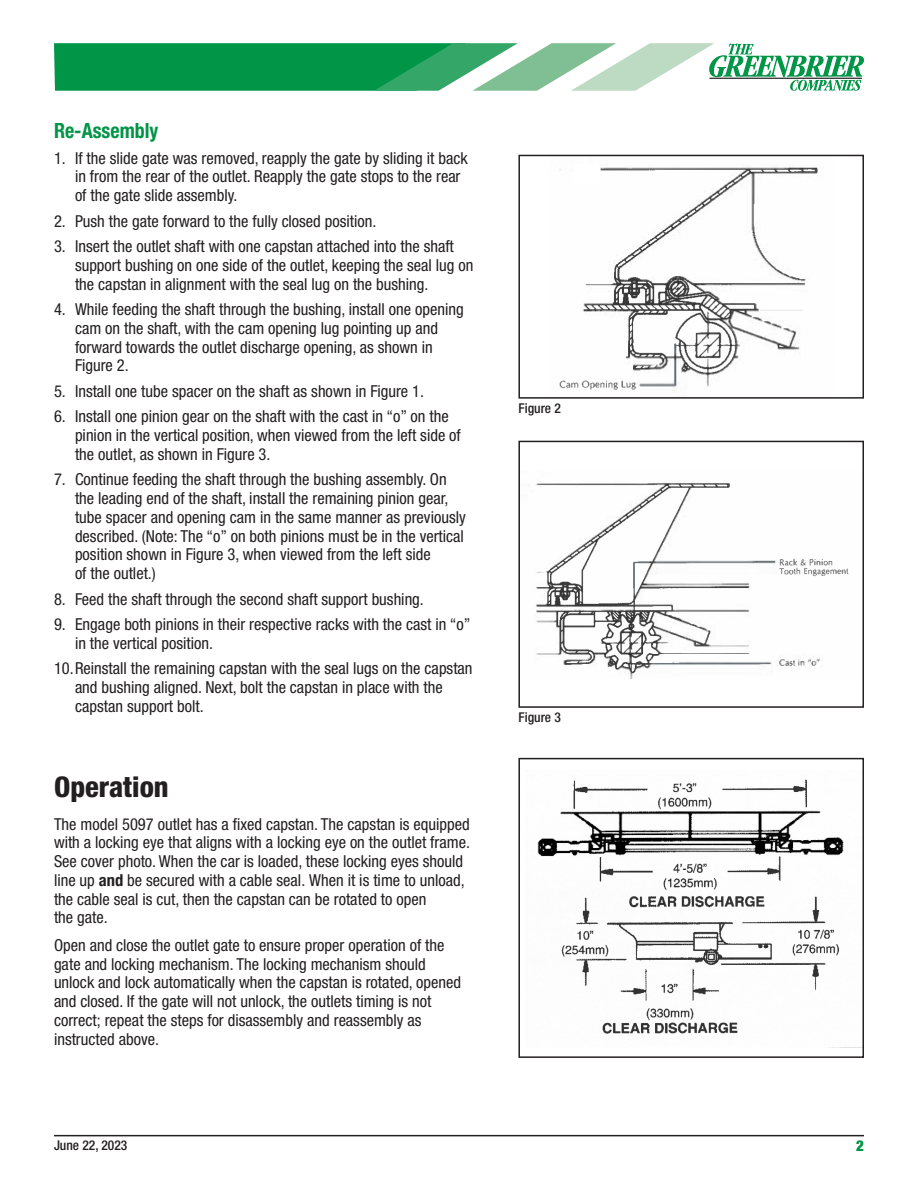
<style>
.page{position:relative;width:918px;height:1188px;background:#fff}
.page>*{position:absolute;margin:0;border:0;box-sizing:border-box;transform-origin:0 0}
.Subhead{font:800 condensed 28.5px "Helvetica Neue LT Std";color:#231f20}
._2nd_Sub{font:700 condensed 21px "Helvetica Neue LT Std";color:#009547;scale:.95 1}
.extra_space_numbered{font:condensed 16.5px/18.8px "Helvetica Neue LT Std";color:#231f20}
.body{font:condensed 16.5px/18.8px "Helvetica Neue LT Std";color:#231f20}
.t1{font:900 condensed 15px "Helvetica Neue LT Std";color:#009547}
.body-2{font:500 condensed 13.5px "Helvetica Neue LT Std";color:#231f20}
.s1{font-weight:700}
</style>
<div class="page">
<hr style="left:55px;top:1135px;width:808px;height:1px;background:#231f20">
<svg style="left:54px;top:43px;width:810px;height:48px"></svg>
<hr style="left:709px;top:78px;width:153px;height:1px;background:#231f20">
<img style="left:536px;top:483px;width:313px;height:195px">
<div style="left:518px;top:441px;width:346px;height:267px;border:2px solid #231f20"></div>
<img style="left:537px;top:779px;width:324px;height:269px">
<div style="left:518px;top:758px;width:346px;height:300px;border:2px solid #231f20"></div>
<img style="left:559px;top:164px;width:259px;height:227px">
<div style="left:518px;top:155px;width:346px;height:244px;border:2px solid #231f20"></div>
<p class="_2nd_Sub" style="left:54px;top:118px;width:111px">Re-Assembly</p>
<p class="extra_space_numbered" style="left:75px;top:148px;width:394px;text-indent:-21px">1. If the slide gate was removed, reapply the gate by sliding it back in from the rear of the outlet. Reapply the gate stops to the rear of the gate slide assembly.</p>
<p class="extra_space_numbered" style="left:54px;top:211px;width:324px">2. Push the gate forward to the fully closed position.</p>
<p class="extra_space_numbered" style="left:75px;top:237px;width:400px;text-indent:-21px">3. Insert the outlet shaft with one capstan attached into the shaft support bushing on one side of the outlet, keeping the seal lug on the capstan in alignment with the seal lug on the bushing.</p>
<p class="extra_space_numbered" style="left:75px;top:300px;width:390px;text-indent:-21px">4. While feeding the shaft through the bushing, install one opening cam on the shaft, with the cam opening lug pointing up and forward towards the outlet discharge opening, as shown in Figure 2.</p>
<p class="extra_space_numbered" style="left:54px;top:382px;width:372px">5. Install one tube spacer on the shaft as shown in Figure 1.</p>
<p class="extra_space_numbered" style="left:75px;top:407px;width:387px;text-indent:-21px">6. Install one pinion gear on the shaft with the cast in “o” on the pinion in the vertical position, when viewed from the left side of the outlet, as shown in Figure 3.</p>
<p class="extra_space_numbered" style="left:75px;top:470px;width:392px;text-indent:-21px">7. Continue feeding the shaft through the bushing assembly. On the leading end of the shaft, install the remaining pinion gear, tube spacer and opening cam in the same manner as previously described. (Note: The “o” on both pinions must be in the vertical position shown in Figure 3, when viewed from the left side<br>of the outlet.)</p>
<p class="extra_space_numbered" style="left:54px;top:589px;width:371px">8. Feed the shaft through the second shaft support bushing.</p>
<p class="extra_space_numbered" style="left:75px;top:615px;width:397px;text-indent:-21px">9. Engage both pinions in their respective racks with the cast in “o” in the vertical position.</p>
<p class="extra_space_numbered" style="left:75px;top:659px;width:399px;text-indent:-21px">10.Reinstall the remaining capstan with the seal lugs on the capstan and bushing aligned. Next, bolt the capstan in place with the capstan support bolt.</p>
<p class="Subhead" style="left:54px;top:770px;width:116px">Operation</p>
<p class="body" style="left:54px;top:814px;width:417px">The model 5097 outlet has a fixed capstan. The capstan is equipped with a locking eye that aligns with a locking eye on the outlet frame.<br>See cover photo. When the car is loaded, these locking eyes should line up <span class="s1">and</span> be secured with a cable seal. When it is time to unload, the cable seal is cut, then the capstan can be rotated to open<br>the gate.</p>
<p class="body" style="left:54px;top:935px;width:409px">Open and close the outlet gate to ensure proper operation of the gate and locking mechanism. The locking mechanism should unlock and lock automatically when the capstan is rotated, opened and closed. If the gate will not unlock, the outlets timing is not correct; repeat the steps for disassembly and reassembly as instructed above.</p>
<p class="body-2" style="left:518px;top:400px;width:44px">Figure 2</p>
<p class="body-2" style="left:518px;top:709px;width:44px">Figure 3</p>
<p class="body-2" style="left:54px;top:1137px;width:75px">June 22, 2023</p>
<p class="t1" style="left:856px;top:1136px;width:9px">2</p>
</div>
